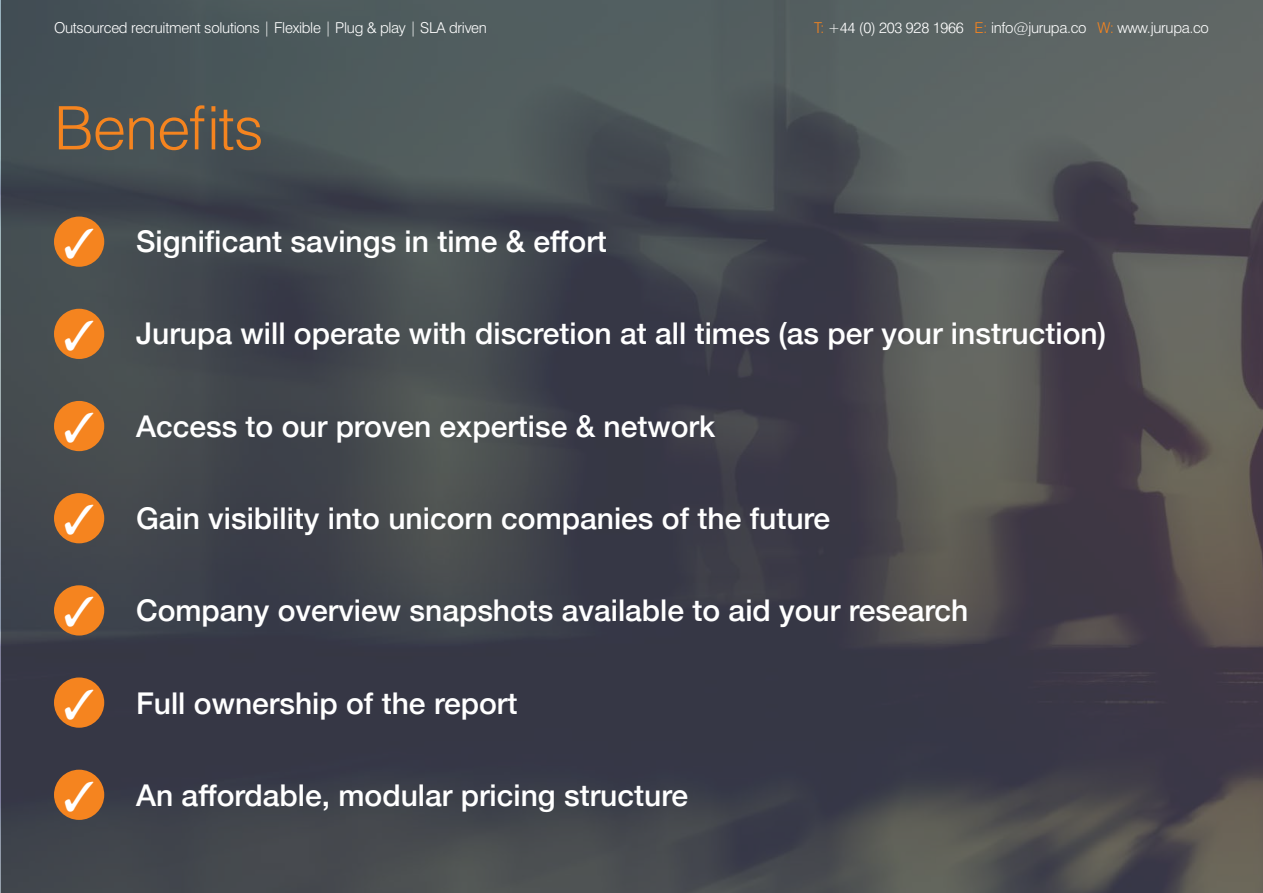
<style>
.page{position:relative;width:1263px;height:893px;background:#fff}
.page>*{position:absolute;margin:0;border:0;box-sizing:border-box;transform-origin:0 0}
.t1{font:300 60px "Helvetica";letter-spacing:-.02em;color:#f5841f}
.t2{font:500 30px "Helvetica Neue";color:#fff}
.t3{font:300 15px "Swiss 721 BT";letter-spacing:-.02em;color:#fff}
.s1{color:#f5841f}
</style>
<div class="page">
<img style="left:0;top:0;width:1263px;height:893px">
<div style="left:54px;top:217px;width:50px;height:50px;background:#f5841f;border-radius:50%"></div>
<div style="left:54px;top:309px;width:50px;height:50px;background:#f5841f;border-radius:50%"></div>
<div style="left:54px;top:401px;width:50px;height:50px;background:#f5841f;border-radius:50%"></div>
<div style="left:54px;top:493px;width:50px;height:50px;background:#f5841f;border-radius:50%"></div>
<div style="left:54px;top:585px;width:50px;height:50px;background:#f5841f;border-radius:50%"></div>
<div style="left:54px;top:677px;width:50px;height:51px;background:#f5841f;border-radius:50%"></div>
<div style="left:54px;top:770px;width:50px;height:50px;background:#f5841f;border-radius:50%"></div>
<p class="t3" style="left:54px;top:19px;width:435px">Outsourced recruitment solutions | Flexible | Plug &amp; play | SLA driven</p>
<p class="t3" style="left:814px;top:19px;width:396px"><span class="s1">T:</span> +44 (0) 203 928 1966 <span class="s1">E:</span> info@jurupa.co <span class="s1">W:</span> www.jurupa.co</p>
<h1 class="t1" style="left:54px;top:77px;width:211px">Benefits</h1>
<p class="t2" style="left:136px;top:217px;width:472px">Significant savings in time &amp; effort</p>
<p class="t2" style="left:136px;top:309px;width:971px">Jurupa will operate with discretion at all times (as per your instruction)</p>
<p class="t2" style="left:136px;top:402px;width:581px">Access to our proven expertise &amp; network</p>
<p class="t2" style="left:136px;top:494px;width:696px">Gain visibility into unicorn companies of the future</p>
<p class="t2" style="left:136px;top:587px;width:834px">Company overview snapshots available to aid your research</p>
<p class="t2" style="left:136px;top:679px;width:383px">Full ownership of the report</p>
<p class="t2" style="left:136px;top:772px;width:553px">An affordable, modular pricing structure</p>
</div>
